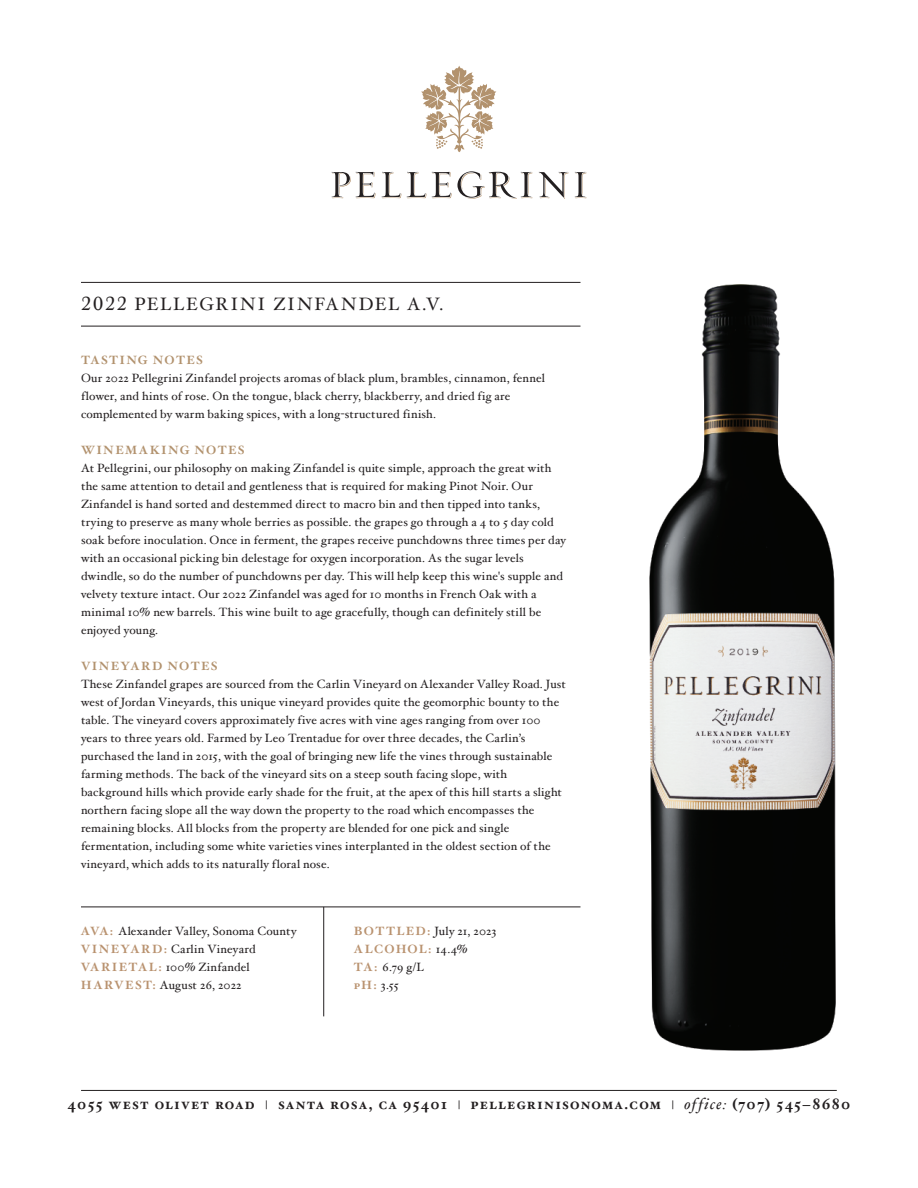
<style>
.page{position:relative;width:918px;height:1188px;background:#fff}
.page>*{position:absolute;margin:0;border:0;box-sizing:border-box;transform-origin:0 0}
.t1{font:18px "Hoefler Text Roman Small Caps";letter-spacing:.1em;color:#231f20}
.t2{font:15.6px "Hoefler Text Bold Small Caps";letter-spacing:.08em;color:#231f20}
.t3{font:12px/18px "Hoefler Text";letter-spacing:.015em;color:#231f20}
.t4{font:12px "Hoefler Text Bold Small Caps";letter-spacing:.115em;color:#b2926e}
.t5{font:12px "Hoefler Text Bold Small Caps";letter-spacing:.09em;color:#b9926f}
.s1{font-family:"Walbaum 10 XL Pro"}
.s2{font-family:"Hoefler Text Bold Small Caps";color:#b9926f}
.s3{font-family:"Hoefler Text";color:#231f20}
.s4{font-size:12.15px}
.s5{font-family:"Hoefler Text";font-style:italic}
</style>
<div class="page">
<hr style="left:81px;top:282px;width:499px;height:1px;background:#231f20">
<hr style="left:81px;top:326px;width:499px;height:1px;background:#231f20">
<hr style="left:323px;top:907px;width:1px;height:109px;background:#231f20">
<hr style="left:81px;top:907px;width:499px;height:1px;background:#231f20">
<hr style="left:81px;top:1090px;width:756px;height:1px;background:#231f20">
<svg style="left:332px;top:172px;width:44px;height:26px"></svg>
<svg style="left:382px;top:172px;width:19px;height:26px"></svg>
<svg style="left:407px;top:171px;width:125px;height:28px"></svg>
<svg style="left:539px;top:172px;width:30px;height:27px"></svg>
<svg style="left:575px;top:172px;width:11px;height:26px"></svg>
<svg style="left:421px;top:66px;width:75px;height:86px"></svg>
<img style="left:649px;top:284px;width:186px;height:766px">
<h1 class="t1" style="left:81px;top:293px;width:364px"><span class="s1">2022</span> PELLEGRINI ZINFANDEL A.V.</h1>
<p class="t4" style="left:81px;top:352px;width:123px">TASTING NOTES</p>
<p class="t3" style="left:81px;top:369px;width:465px">Our 2022 Pellegrini Zinfandel projects aromas of black plum, brambles, cinnamon, fennel flower, and hints of rose. On the tongue, black cherry, blackberry, and dried fig are complemented by warm baking spices, with a long-structured finish.</p>
<p class="t4" style="left:81px;top:442px;width:165px">WINEMAKING NOTES</p>
<p class="t3" style="left:81px;top:459px;width:487px">At Pellegrini, our philosophy on making Zinfandel is quite simple, approach the great with the same attention to detail and gentleness that is required for making Pinot Noir. Our Zinfandel is hand sorted and destemmed direct to macro bin and then tipped into tanks, trying to preserve as many whole berries as possible. the grapes go through a 4 to 5 day cold soak before inoculation. Once in ferment, the grapes receive punchdowns three times per day with an occasional picking bin delestage for oxygen incorporation. As the sugar levels dwindle, so do the number of punchdowns per day. This will help keep this wine's supple and velvety texture intact. Our 2022 Zinfandel was aged for 10 months in French Oak with a minimal 10% new barrels. This wine built to age gracefully, though can definitely still be enjoyed young.</p>
<p class="t4" style="left:81px;top:658px;width:138px">VINEYARD NOTES</p>
<p class="t3" style="left:81px;top:675px;width:486px">These Zinfandel grapes are sourced from the Carlin Vineyard on Alexander Valley Road. Just west of Jordan Vineyards, this unique vineyard provides quite the geomorphic bounty to the table. The vineyard covers approximately five acres with vine ages ranging from over 100 years to three years old. Farmed by Leo Trentadue for over three decades, the Carlin’s purchased the land in 2015, with the goal of bringing new life the vines through sustainable farming methods. The back of the vineyard sits on a steep south facing slope, with background hills which provide early shade for the fruit, at the apex of this hill starts a slight northern facing slope all the way down the property to the road which encompasses the remaining blocks. All blocks from the property are blended for one pick and single fermentation, including some white varieties vines interplanted in the oldest section of the vineyard, which adds to its naturally floral nose.</p>
<p class="t3" style="left:81px;top:922px;width:217px"><span class="s2">AVA:</span> Alexander Valley, Sonoma County<br><span class="s2">VINEYARD:</span> Carlin Vineyard<br><span class="s2">VARIETAL:</span> 100% Zinfandel<br><span class="s2">HARVEST:</span> August 26, 2022</p>
<p class="t3" style="left:354px;top:922px;width:144px"><span class="s2">BOTTLED:</span> July 21, 2023</p>
<p class="t5" style="left:354px;top:942px;width:115px">ALCOHOL: <span class="s3">14.4%</span></p>
<p class="t3" style="left:354px;top:958px;width:71px"><span class="s2">TA:</span> 6.79 g/L <span class="s2">pH:</span> 3.55</p>
<h2 class="t2" style="left:68px;top:1094px;width:784px">4055 west olivet road <span class="s4">|</span> santa rosa, ca 95401 <span class="s4">|</span> pellegrinisonoma.com <span class="s4">|</span> <span class="s5">office:</span> (707) 545–8680</h2>
</div>
